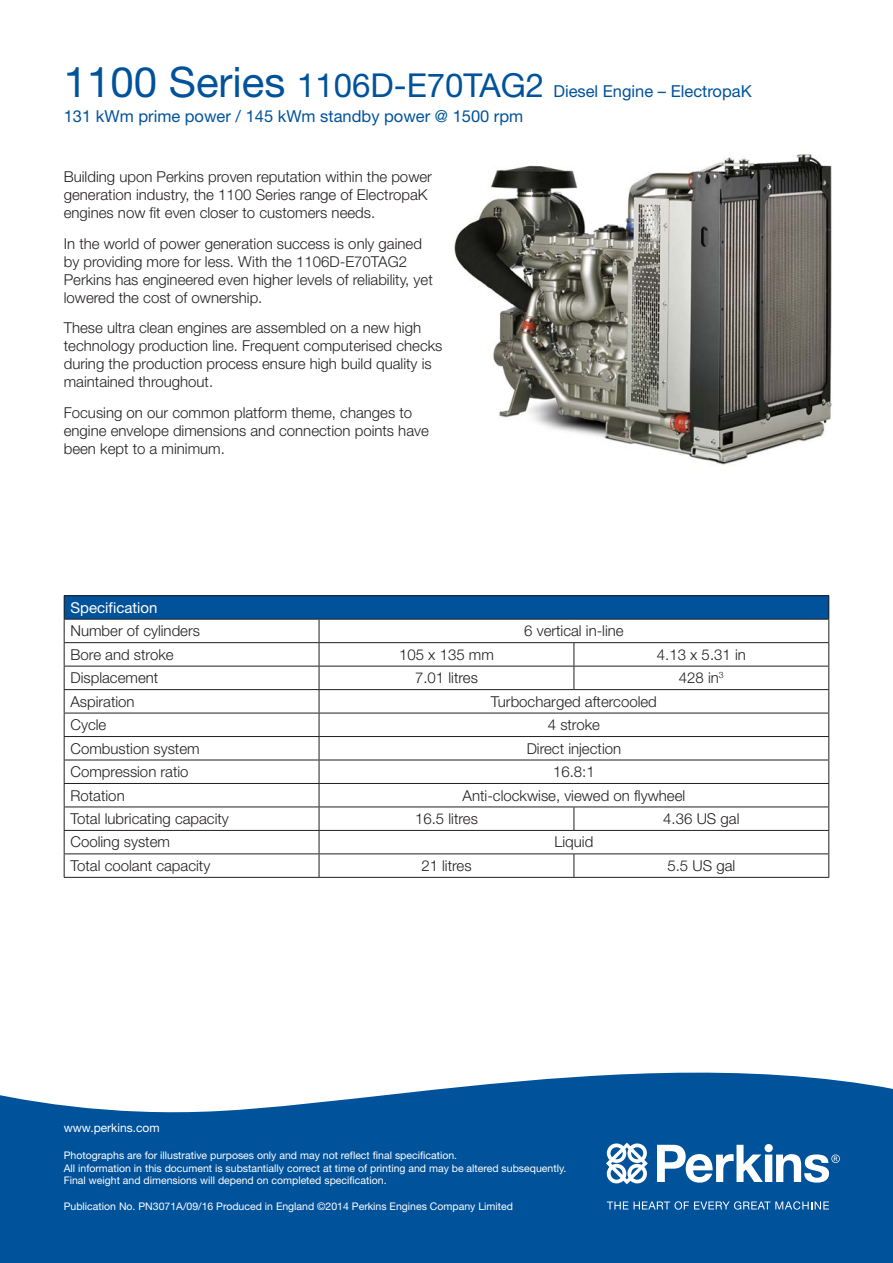
<style>
.page{position:relative;width:893px;height:1263px;background:#fff}
.page>*{position:absolute;margin:0;border:0;box-sizing:border-box;transform-origin:0 0}
.t1{font:16.5px/24.8px "Helvetica Neue";color:#00529b}
.Overview_Text{font:300 15px/18px "Helvetica Neue";color:#231f20}
.Table_-_Text_Centred{font:300 15px "Helvetica Neue";color:#231f20}
.Table_-_Text_Left__1{font:300 15px "Helvetica Neue";color:#231f20}
.Table_-_Headings_Lef{font:15px "Helvetica Neue";color:#fff}
.t2{font:12px "Helvetica Neue";color:#fff}
.t3{font:10.5px/12.6px "Helvetica Neue";color:#fff}
.s1{font-size:42px}
.s2{font-size:33px}
</style>
<div class="page">
<svg style="left:0;top:1072px;width:893px;height:191px;background:#1b64a5"></svg>
<svg style="left:607px;top:1201px;width:21px;height:8px"></svg>
<svg style="left:634px;top:1201px;width:195px;height:9px;background:#4480b5"></svg>
<svg style="left:606px;top:1143px;width:42px;height:41px"></svg>
<svg style="left:657px;top:1144px;width:183px;height:38px"></svg>
<img style="left:454px;top:154px;width:378px;height:311px">
<div style="left:64px;top:596px;width:765px;height:23px;background:#00529b"></div>
<svg style="left:65px;top:620px;width:763px;height:257px"></svg>
<hr style="left:319px;top:642px;width:255px;height:1px;background:#231f20">
<hr style="left:574px;top:642px;width:255px;height:1px;background:#231f20">
<hr style="left:319px;top:666px;width:255px;height:1px;background:#231f20">
<hr style="left:574px;top:666px;width:255px;height:1px;background:#231f20">
<svg style="left:574px;top:643px;width:1px;height:46px"></svg>
<hr style="left:64px;top:689px;width:255px;height:1px;background:#231f20">
<hr style="left:319px;top:689px;width:255px;height:1px;background:#231f20">
<hr style="left:574px;top:689px;width:255px;height:1px;background:#231f20">
<hr style="left:64px;top:713px;width:255px;height:1px;background:#231f20">
<hr style="left:319px;top:713px;width:255px;height:1px;background:#231f20">
<hr style="left:574px;top:713px;width:255px;height:1px;background:#231f20">
<hr style="left:64px;top:736px;width:255px;height:1px;background:#231f20">
<hr style="left:319px;top:736px;width:255px;height:1px;background:#231f20">
<hr style="left:574px;top:736px;width:255px;height:1px;background:#231f20">
<hr style="left:64px;top:760px;width:255px;height:1px;background:#231f20">
<hr style="left:319px;top:760px;width:255px;height:1px;background:#231f20">
<hr style="left:574px;top:760px;width:255px;height:1px;background:#231f20">
<hr style="left:64px;top:783px;width:255px;height:1px;background:#231f20">
<hr style="left:319px;top:783px;width:255px;height:1px;background:#231f20">
<hr style="left:574px;top:783px;width:255px;height:1px;background:#231f20">
<hr style="left:64px;top:806px;width:255px;height:1px;background:#231f20">
<hr style="left:319px;top:806px;width:255px;height:1px;background:#231f20">
<hr style="left:574px;top:806px;width:255px;height:1px;background:#231f20">
<svg style="left:574px;top:807px;width:1px;height:23px"></svg>
<hr style="left:64px;top:830px;width:255px;height:1px;background:#231f20">
<hr style="left:319px;top:830px;width:255px;height:1px;background:#231f20">
<hr style="left:574px;top:830px;width:255px;height:1px;background:#231f20">
<svg style="left:574px;top:854px;width:1px;height:23px"></svg>
<hr style="left:64px;top:642px;width:255px;height:1px;background:#231f20">
<hr style="left:64px;top:666px;width:255px;height:1px;background:#231f20">
<hr style="left:319px;top:853px;width:255px;height:1px;background:#231f20">
<hr style="left:574px;top:853px;width:255px;height:1px;background:#231f20">
<hr style="left:64px;top:853px;width:255px;height:1px;background:#231f20">
<hr style="left:319px;top:877px;width:255px;height:1px;background:#231f20">
<hr style="left:574px;top:877px;width:255px;height:1px;background:#231f20">
<svg style="left:319px;top:620px;width:1px;height:257px"></svg>
<hr style="left:64px;top:877px;width:255px;height:1px;background:#231f20">
<hr style="left:64px;top:595px;width:255px;height:1px;background:#231f20">
<svg style="left:64px;top:596px;width:1px;height:281px"></svg>
<hr style="left:319px;top:595px;width:255px;height:1px;background:#231f20">
<hr style="left:574px;top:595px;width:255px;height:1px;background:#231f20">
<svg style="left:828px;top:596px;width:1px;height:281px"></svg>
<hr style="left:64px;top:619px;width:255px;height:1px;background:#231f20">
<hr style="left:319px;top:619px;width:255px;height:1px;background:#231f20">
<hr style="left:574px;top:619px;width:255px;height:1px;background:#231f20">
<p class="t1" style="left:64px;top:78px;width:689px"><span class="s1">1100 Series</span> <span class="s2">1106D-E70TAG2</span> Diesel Engine – ElectropaK<br>131 kWm prime power / 145 kWm standby power @ 1500 rpm</p>
<p class="Overview_Text" style="left:64px;top:167px;width:370px">Building upon Perkins proven reputation within the power generation industry, the 1100 Series range of ElectropaK engines now fit even closer to customers needs.</p>
<p class="Overview_Text" style="left:64px;top:234px;width:371px">In the world of power generation success is only gained by providing more for less. With the 1106D-E70TAG2<br>Perkins has engineered even higher levels of reliability, yet lowered the cost of ownership.</p>
<p class="Overview_Text" style="left:64px;top:319px;width:380px">These ultra clean engines are assembled on a new high technology production line. Frequent computerised checks during the production process ensure high build quality is maintained throughout.</p>
<p class="Overview_Text" style="left:64px;top:403px;width:367px">Focusing on our common platform theme, changes to engine envelope dimensions and connection points have been kept to a minimum.</p>
<p class="Table_-_Headings_Lef" style="left:71px;top:598px;width:88px">Specification</p>
<p class="Table_-_Text_Left__1" style="left:71px;top:622px;width:131px">Number of cylinders</p>
<p class="Table_-_Text_Centred" style="left:524px;top:622px;width:101px">6 vertical in-line</p>
<p class="Table_-_Text_Left__1" style="left:71px;top:645px;width:105px">Bore and stroke</p>
<p class="Table_-_Text_Centred" style="left:399px;top:645px;width:96px">105 x 135 mm</p>
<p class="Table_-_Text_Centred" style="left:657px;top:645px;width:90px">4.13 x 5.31 in</p>
<p class="Table_-_Text_Left__1" style="left:71px;top:669px;width:89px">Displacement</p>
<p class="Table_-_Text_Centred" style="left:415px;top:669px;width:64px">7.01 litres</p>
<p class="Table_-_Text_Centred" style="left:679px;top:669px;width:46px">428 in<sup>3</sup></p>
<p class="Table_-_Text_Left__1" style="left:71px;top:692px;width:66px">Aspiration</p>
<p class="Table_-_Text_Centred" style="left:491px;top:692px;width:167px">Turbocharged aftercooled</p>
<p class="Table_-_Text_Left__1" style="left:71px;top:716px;width:37px">Cycle</p>
<p class="Table_-_Text_Centred" style="left:548px;top:716px;width:54px">4 stroke</p>
<p class="Table_-_Text_Left__1" style="left:71px;top:739px;width:131px">Combustion system</p>
<p class="Table_-_Text_Centred" style="left:527px;top:739px;width:96px">Direct injection</p>
<p class="Table_-_Text_Left__1" style="left:71px;top:762px;width:120px">Compression ratio</p>
<p class="Table_-_Text_Centred" style="left:553px;top:762px;width:43px">16.8:1</p>
<p class="Table_-_Text_Left__1" style="left:71px;top:786px;width:56px">Rotation</p>
<p class="Table_-_Text_Centred" style="left:463px;top:786px;width:224px">Anti-clockwise, viewed on flywheel</p>
<p class="Table_-_Text_Left__1" style="left:71px;top:809px;width:160px">Total lubricating capacity</p>
<p class="Table_-_Text_Centred" style="left:415px;top:809px;width:64px">16.5 litres</p>
<p class="Table_-_Text_Centred" style="left:663px;top:809px;width:78px">4.36 US gal</p>
<p class="Table_-_Text_Left__1" style="left:71px;top:833px;width:101px">Cooling system</p>
<p class="Table_-_Text_Centred" style="left:554px;top:833px;width:40px">Liquid</p>
<p class="Table_-_Text_Left__1" style="left:71px;top:856px;width:141px">Total coolant capacity</p>
<p class="Table_-_Text_Centred" style="left:421px;top:856px;width:52px">21 litres</p>
<p class="Table_-_Text_Centred" style="left:667px;top:856px;width:69px">5.5 US gal</p>
<p class="t2" style="left:64px;top:1121px;width:97px">www.perkins.com</p>
<p class="t3" style="left:64px;top:1149px;width:504px">Photographs are for illustrative purposes only and may not reflect final specification.<br>All information in this document is substantially correct at time of printing and may be altered subsequently.<br>Final weight and dimensions will depend on completed specification.</p>
<p class="t3" style="left:64px;top:1199px;width:451px">Publication No. PN3071A/09/16 Produced in England ©2014 Perkins Engines Company Limited</p>
</div>
